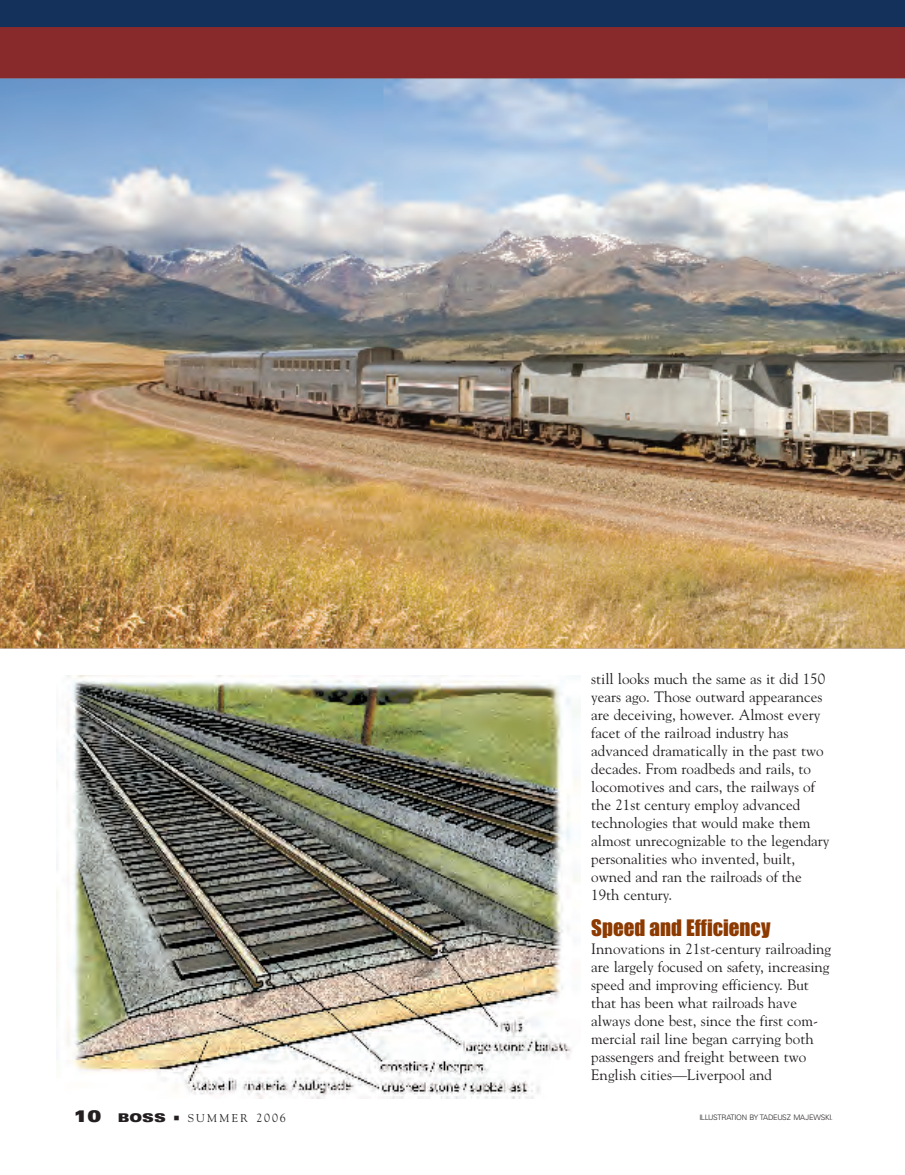
<style>
.page{position:relative;width:905px;height:1175px;background:#fff}
.page>*{position:absolute;margin:0;border:0;box-sizing:border-box;transform-origin:0 0}
.t1{font:21px "Impact";color:#8d3a00}
.t2{font:15px/18px "Goudy";color:#231f20}
.t3{font:900 expanded 12px "Univers";color:#231f20}
.t4{font:11.25px "Goudy";letter-spacing:.2em;color:#231f20}
.t5{font:300 7.5px "Univers";letter-spacing:-.045em;color:#231f20}
.s1{font-size:16.5px}
.s2{font-size:12px}
</style>
<div class="page">
<img style="left:56px;top:675px;width:524px;height:423px">
<div style="left:0;top:0;width:904px;height:648px;background:#14315b"></div>
<div style="left:0;top:27px;width:904px;height:52px;background:#88292c"></div>
<img style="left:0;top:79px;width:904px;height:569px">
<p class="t2" style="left:591px;top:670px;width:240px">still looks much the same as it did 150 years ago. Those outward appearances are deceiving, however. Almost every facet of the railroad industry has advanced dramatically in the past two decades. From roadbeds and rails, to locomotives and cars, the railways of the 21st century employ advanced technologies that would make them almost unrecognizable to the legendary personalities who invented, built, owned and ran the railroads of the 19th century.</p>
<h1 class="t1" style="left:591px;top:916px;width:181px">Speed and Efficiency</h1>
<p class="t2" style="left:591px;top:940px;width:241px">Innovations in 21st-century railroading are largely focused on safety, increasing speed and improving efficiency. But that has been what railroads have always done best, since the first com&shy;mercial rail line began carrying both passengers and freight between two English cities—Liverpool and</p>
<p class="t3" style="left:74px;top:1113px;width:94px"><span class="s1">10</span> BOSS</p>
<p class="t4" style="left:188px;top:1111px;width:100px">SUMMER <span class="s2">2006</span></p>
<p class="t5" style="left:699px;top:1114px;width:135px">ILLUSTRATION BY TADEUSZ MAJEWSKI.</p>
</div>
